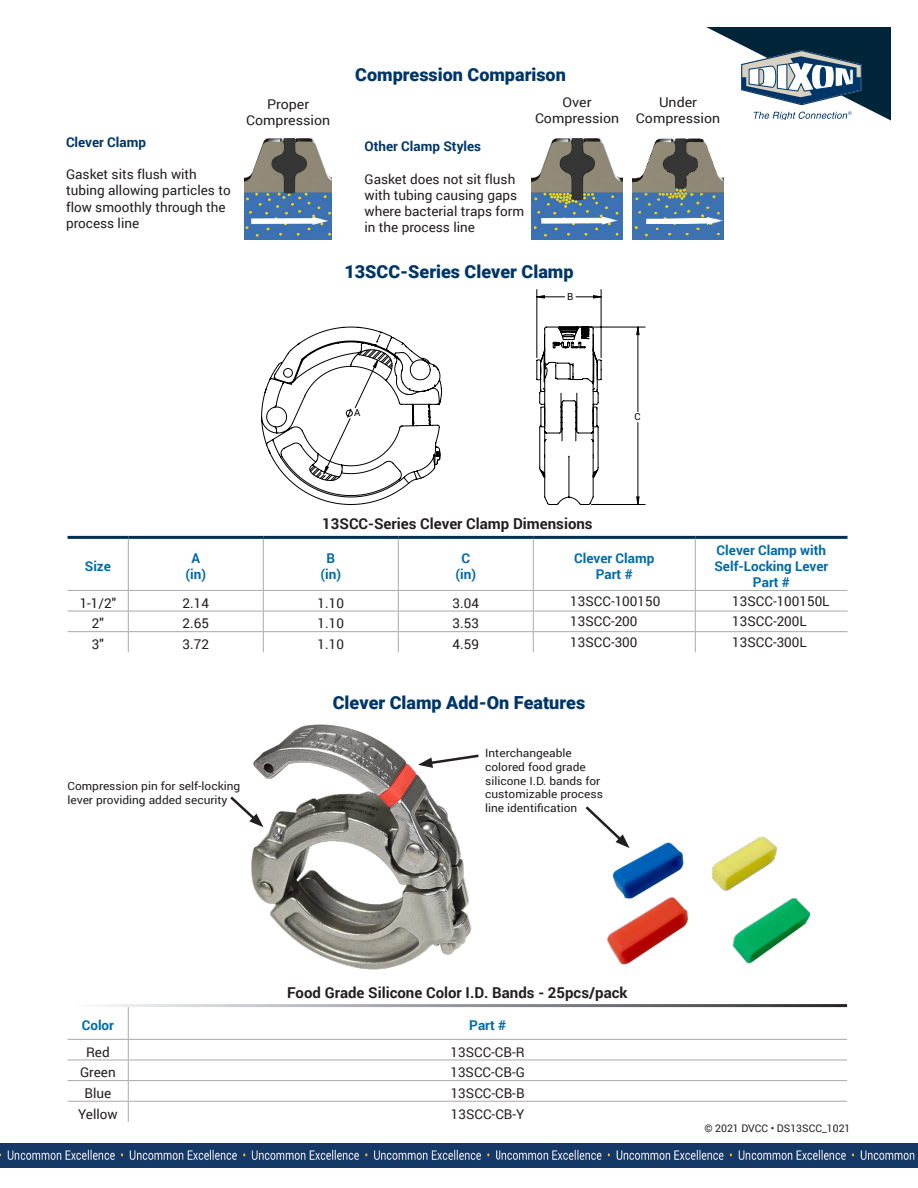
<style>
.page{position:relative;width:918px;height:1188px;background:#fff}
.page>*{position:absolute;margin:0;border:0;box-sizing:border-box;transform-origin:0 0}
._2020_Product_Name{font:900 18px "Roboto";color:#003667}
._2020_Product_Sub-he{font:700 15px "Roboto";color:#231f20}
._2020_Table_Body_Tex{font:13.5px "Roboto";color:#231f20}
._2020_Body_Text{font:13.5px/16.2px "Roboto";color:#231f20}
._2020_Table_Header{font:700 13.5px/16.2px "Roboto";color:#006ba7;text-align:center}
.table_text{font:13.5px "Roboto";color:#231f20;scale:1.05 1}
._2020_Body_Text_Head{font:700 13.5px "Roboto";color:#003667}
.table_text-2{font:11.4px/13.6px "Roboto";color:#231f20;scale:1.05 1}
.t1{font:10.5px "Roboto";color:#231f20}
.t2{font:9.75px "Roboto";color:#000}
</style>
<div class="page">
<svg style="left:536px;top:296px;width:103px;height:209px"></svg>
<svg style="left:261px;top:326px;width:181px;height:179px"></svg>
<svg style="left:536px;top:326px;width:66px;height:179px"></svg>
<img style="left:633px;top:138px;width:90px;height:102px">
<img style="left:532px;top:138px;width:91px;height:102px">
<img style="left:607px;top:836px;width:204px;height:129px">
<img style="left:245px;top:138px;width:87px;height:102px">
<img style="left:251px;top:724px;width:221px;height:246px">
<img style="left:0;top:1144px;width:499px;height:24px">
<img style="left:499px;top:1144px;width:419px;height:24px">
<svg style="left:706px;top:27px;width:185px;height:94px"></svg>
<hr style="left:263px;top:539px;width:1px;height:51px;background:#a8a9ad">
<hr style="left:398px;top:539px;width:1px;height:51px;background:#a8a9ad">
<hr style="left:128px;top:590px;width:135px;height:1px;background:#a8a9ad">
<hr style="left:263px;top:590px;width:135px;height:1px;background:#a8a9ad">
<hr style="left:398px;top:590px;width:135px;height:1px;background:#a8a9ad">
<hr style="left:533px;top:590px;width:162px;height:1px;background:#a8a9ad">
<hr style="left:695px;top:590px;width:153px;height:1px;background:#a8a9ad">
<hr style="left:128px;top:611px;width:135px;height:1px;background:#a8a9ad">
<hr style="left:263px;top:611px;width:135px;height:1px;background:#a8a9ad">
<hr style="left:398px;top:611px;width:135px;height:1px;background:#a8a9ad">
<hr style="left:533px;top:611px;width:162px;height:1px;background:#a8a9ad">
<hr style="left:695px;top:611px;width:153px;height:1px;background:#a8a9ad">
<hr style="left:128px;top:539px;width:1px;height:51px;background:#a8a9ad">
<hr style="left:68px;top:590px;width:60px;height:1px;background:#a8a9ad">
<hr style="left:68px;top:611px;width:60px;height:1px;background:#a8a9ad">
<hr style="left:68px;top:536px;width:60px;height:3px;background:#003056">
<hr style="left:128px;top:536px;width:135px;height:3px;background:#003056">
<hr style="left:263px;top:536px;width:135px;height:3px;background:#003056">
<hr style="left:398px;top:536px;width:135px;height:3px;background:#003056">
<hr style="left:533px;top:536px;width:162px;height:3px;background:#003056">
<hr style="left:695px;top:536px;width:153px;height:3px;background:#003056">
<hr style="left:533px;top:539px;width:1px;height:51px;background:#a8a9ad">
<hr style="left:68px;top:631px;width:60px;height:1px;background:#a8a9ad">
<hr style="left:128px;top:631px;width:135px;height:1px;background:#a8a9ad">
<svg style="left:128px;top:591px;width:1px;height:61px"></svg>
<hr style="left:263px;top:631px;width:135px;height:1px;background:#a8a9ad">
<svg style="left:263px;top:591px;width:1px;height:61px"></svg>
<hr style="left:398px;top:631px;width:135px;height:1px;background:#a8a9ad">
<svg style="left:398px;top:591px;width:1px;height:61px"></svg>
<hr style="left:533px;top:631px;width:162px;height:1px;background:#a8a9ad">
<svg style="left:533px;top:591px;width:1px;height:61px"></svg>
<hr style="left:695px;top:631px;width:153px;height:1px;background:#a8a9ad">
<svg style="left:695px;top:591px;width:1px;height:61px"></svg>
<hr style="left:695px;top:539px;width:1px;height:51px;background:#a8a9ad">
<hr style="left:68px;top:1039px;width:60px;height:1px;background:#a8a9ad">
<hr style="left:68px;top:1060px;width:60px;height:1px;background:#a8a9ad">
<hr style="left:68px;top:1080px;width:60px;height:1px;background:#a8a9ad">
<hr style="left:68px;top:1101px;width:60px;height:1px;background:#a8a9ad">
<hr style="left:128px;top:1007px;width:1px;height:32px;background:#a8a9ad">
<hr style="left:128px;top:1039px;width:719px;height:1px;background:#a8a9ad">
<hr style="left:128px;top:1060px;width:719px;height:1px;background:#a8a9ad">
<hr style="left:128px;top:1080px;width:719px;height:1px;background:#a8a9ad">
<hr style="left:128px;top:1101px;width:719px;height:1px;background:#a8a9ad">
<svg style="left:128px;top:1040px;width:1px;height:82px"></svg>
<svg style="left:230px;top:794px;width:34px;height:33px"></svg>
<svg style="left:418px;top:753px;width:61px;height:15px"></svg>
<svg style="left:585px;top:806px;width:45px;height:42px"></svg>
<p class="_2020_Body_Text_Head" style="left:66px;top:133px;width:82px">Clever Clamp</p>
<p class="_2020_Body_Text" style="left:66px;top:166px;width:166px">Gasket sits flush with tubing allowing particles to flow smoothly through the process line</p>
<p class="table_text" style="left:267px;top:94px;width:42px">Proper</p>
<p class="table_text" style="left:246px;top:111px;width:82px">Compression</p>
<p class="_2020_Product_Name" style="left:355px;top:62px;width:212px">Compression Comparison</p>
<p class="_2020_Body_Text_Head" style="left:364px;top:137px;width:118px">Other Clamp Styles</p>
<p class="_2020_Body_Text" style="left:364px;top:170px;width:161px">Gasket does not sit flush with tubing causing gaps where bacterial traps form in the process line</p>
<p class="table_text" style="left:563px;top:93px;width:29px">Over</p>
<p class="table_text" style="left:535px;top:109px;width:82px">Compression</p>
<p class="_2020_Product_Name" style="left:344px;top:258px;width:231px">13SCC-Series Clever Clamp</p>
<p class="t2" style="left:567px;top:290px;width:8px">B</p>
<p class="table_text" style="left:659px;top:93px;width:38px">Under</p>
<p class="table_text" style="left:636px;top:109px;width:82px">Compression</p>
<p class="t2" style="left:354px;top:406px;width:8px">A</p>
<p class="_2020_Product_Sub-he" style="left:322px;top:513px;width:272px">13SCC-Series Clever Clamp Dimensions</p>
<p class="t2" style="left:635px;top:410px;width:8px">C</p>
<p class="_2020_Table_Header" style="left:85px;top:558px;width:28px">Size</p>
<p class="_2020_Table_Header" style="left:186px;top:549px;width:22px">A (in)</p>
<p class="_2020_Table_Header" style="left:321px;top:549px;width:22px">B (in)</p>
<p class="_2020_Table_Header" style="left:456px;top:549px;width:22px">C (in)</p>
<p class="_2020_Table_Header" style="left:574px;top:549px;width:82px">Clever Clamp</p>
<p class="_2020_Table_Header" style="left:596px;top:566px;width:38px">Part #</p>
<p class="_2020_Table_Header" style="left:714px;top:541px;width:115px;text-align:left">Clever Clamp with<br>Self-Locking Lever</p>
<p class="_2020_Table_Header" style="left:753px;top:574px;width:38px">Part #</p>
<p class="_2020_Table_Body_Tex" style="left:80px;top:594px;width:38px">1-1/2"</p>
<p class="_2020_Table_Body_Tex" style="left:183px;top:594px;width:28px">2.14</p>
<p class="_2020_Table_Body_Tex" style="left:318px;top:594px;width:28px">1.10</p>
<p class="_2020_Table_Body_Tex" style="left:453px;top:594px;width:28px">3.04</p>
<p class="_2020_Table_Body_Tex" style="left:570px;top:591px;width:92px">13SCC-100150</p>
<p class="_2020_Table_Body_Tex" style="left:732px;top:591px;width:99px">13SCC-100150L</p>
<p class="_2020_Table_Body_Tex" style="left:92px;top:614px;width:14px">2"</p>
<p class="_2020_Table_Body_Tex" style="left:183px;top:614px;width:28px">2.65</p>
<p class="_2020_Table_Body_Tex" style="left:318px;top:614px;width:28px">1.10</p>
<p class="_2020_Table_Body_Tex" style="left:453px;top:614px;width:28px">3.53</p>
<p class="_2020_Table_Body_Tex" style="left:570px;top:612px;width:69px">13SCC-200</p>
<p class="_2020_Table_Body_Tex" style="left:732px;top:612px;width:76px">13SCC-200L</p>
<p class="_2020_Table_Body_Tex" style="left:92px;top:635px;width:14px">3"</p>
<p class="_2020_Table_Body_Tex" style="left:183px;top:635px;width:28px">3.72</p>
<p class="_2020_Table_Body_Tex" style="left:318px;top:635px;width:28px">1.10</p>
<p class="_2020_Table_Body_Tex" style="left:453px;top:635px;width:28px">4.59</p>
<p class="_2020_Table_Body_Tex" style="left:570px;top:633px;width:69px">13SCC-300</p>
<p class="_2020_Table_Body_Tex" style="left:732px;top:633px;width:76px">13SCC-300L</p>
<p class="table_text-2" style="left:68px;top:779px;width:166px">Compression pin for self-locking lever providing added security</p>
<p class="_2020_Product_Name" style="left:333px;top:690px;width:254px">Clever Clamp Add-On Features</p>
<p class="table_text-2" style="left:485px;top:746px;width:114px">Interchangeable colored food grade silicone I.D. bands for customizable process line identification</p>
<p class="_2020_Product_Sub-he" style="left:287px;top:982px;width:342px">Food Grade Silicone Color I.D. Bands - 25pcs/pack</p>
<p class="_2020_Table_Header" style="left:82px;top:1016px;width:34px">Color</p>
<p class="_2020_Table_Header" style="left:469px;top:1016px;width:38px">Part #</p>
<p class="_2020_Table_Body_Tex" style="left:86px;top:1042px;width:25px">Red</p>
<p class="_2020_Table_Body_Tex" style="left:451px;top:1042px;width:76px">13SCC-CB-R</p>
<p class="_2020_Table_Body_Tex" style="left:80px;top:1063px;width:37px">Green</p>
<p class="_2020_Table_Body_Tex" style="left:450px;top:1063px;width:76px">13SCC-CB-G</p>
<p class="_2020_Table_Body_Tex" style="left:84px;top:1084px;width:28px">Blue</p>
<p class="_2020_Table_Body_Tex" style="left:451px;top:1084px;width:75px">13SCC-CB-B</p>
<p class="_2020_Table_Body_Tex" style="left:78px;top:1104px;width:41px">Yellow</p>
<p class="_2020_Table_Body_Tex" style="left:451px;top:1104px;width:75px">13SCC-CB-Y</p>
<p class="t1" style="left:704px;top:1120px;width:148px">© 2021 DVCC • DS13SCC_1021</p>
</div>
